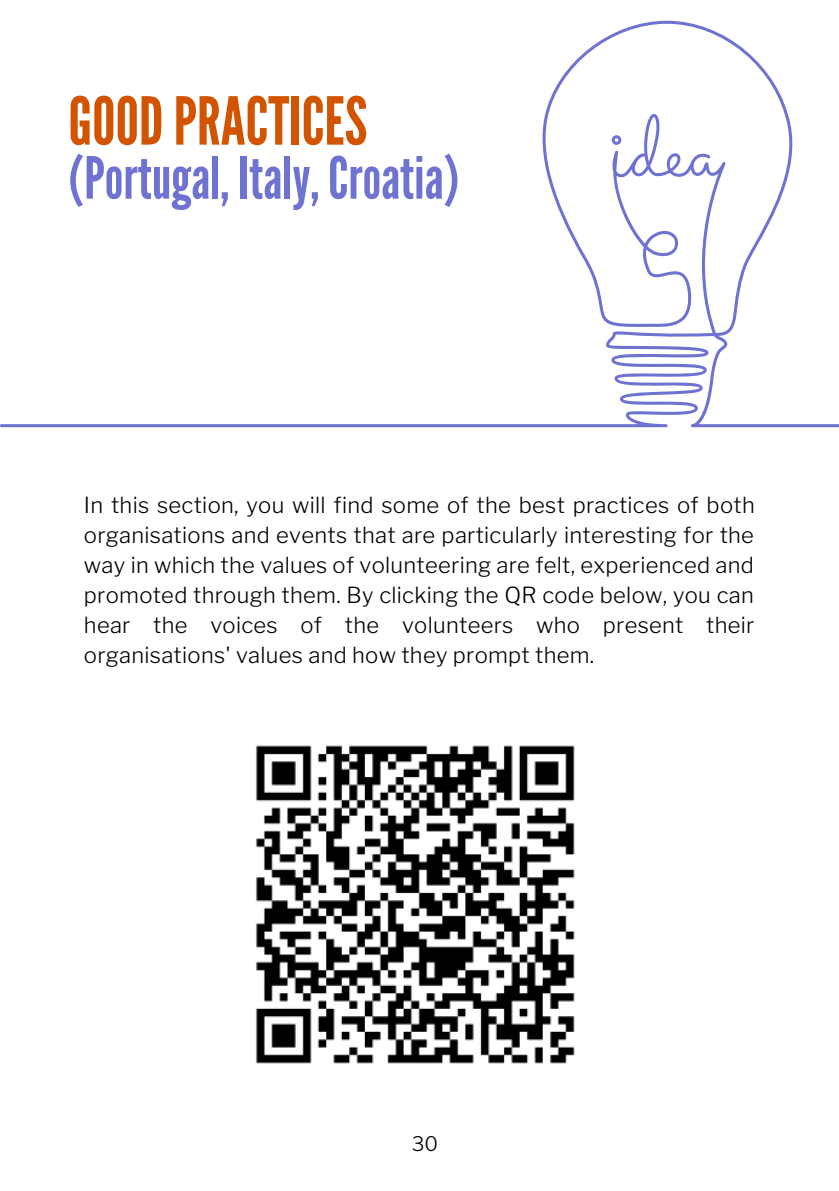
<style>
.page{position:relative;width:839px;height:1191px;background:#fff}
.page>*{position:absolute;margin:0;border:0;box-sizing:border-box;transform-origin:0 0}
.t1{font:66px "League Gothic";color:#d25400}
.t2{font:58px "League Gothic";color:#6e72d1}
.t3{font:300 22px/30px "Libre Franklin";letter-spacing:.015em;color:#000;text-align:justify}
.t4{font:300 20px "Libre Franklin";color:#000}
</style>
<div class="page">
<img style="left:256px;top:745px;width:319px;height:319px">
<svg style="left:0;top:21px;width:838px;height:406px"></svg>
<svg style="left:611px;top:135px;width:10px;height:10px"></svg>
<p class="t1" style="left:68px;top:83px;width:300px">GOODPRACTICES</p>
<p class="t2" style="left:68px;top:144px;width:392px">(Portugal, Italy,Croatia)</p>
<p class="t3" style="left:84px;top:490px;width:672px">In this section, you will find some of the best practices of both organisations and events that are particularly interesting for the way in which the values of volunteering are felt, experienced and promoted through them. By clicking the QR code below, you can hear the voices of the volunteers who present their organisations' values and how they prompt them.</p>
<p class="t4" style="left:412px;top:1132px;width:28px">30</p>
</div>
